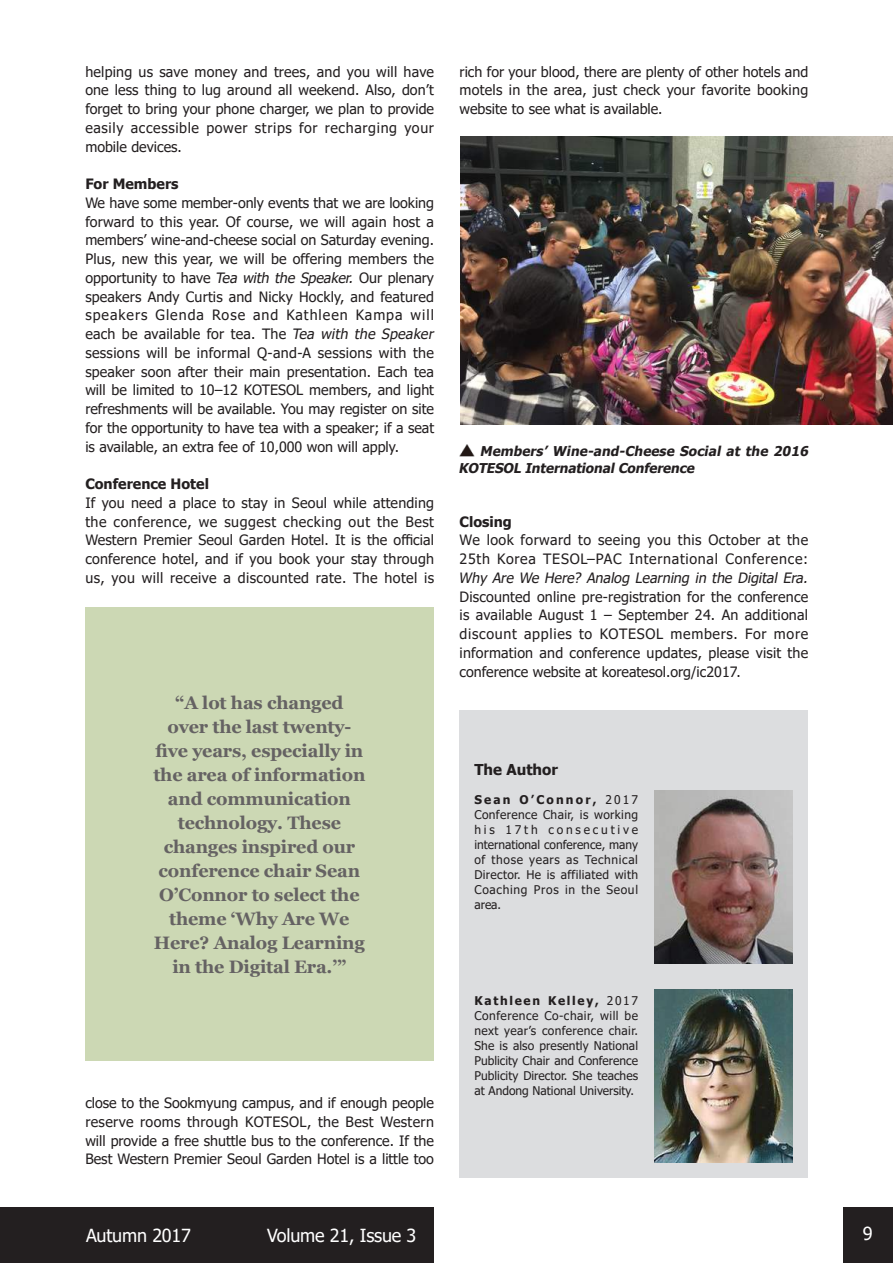
<style>
.page{position:relative;width:893px;height:1263px;background:#fff}
.page>*{position:absolute;margin:0;border:0;box-sizing:border-box;transform-origin:0 0}
.t1{font:700 18px/24px "Georgia";letter-spacing:-.01em;color:#231f20;text-align:center}
.t2{font:18px "Tahoma";letter-spacing:-.01em;color:#fff}
.t3{font:700 15px "Tahoma";color:#231f20}
.t4{font:14.25px/18.8px "Tahoma";letter-spacing:.01em;color:#231f20;text-align:justify}
.t5{font:14.25px/18.8px "Tahoma";letter-spacing:.035em;color:#231f20}
.t6{font:italic 14.25px "Tahoma";color:#231f20}
.t7{font:700 14.25px "Tahoma";color:#231f20}
.t8{font:italic 700 13.5px/16.5px "Tahoma";color:#231f20}
.t9{font:12px/15px "Tahoma";letter-spacing:.005em;color:#231f20;text-align:justify}
.s1{font-style:italic}
.s2{font-weight:700}
</style>
<div class="page">
<div style="left:843px;top:1208px;width:50px;height:55px;background:#231f20"></div>
<div style="left:1px;top:1208px;width:433px;height:55px;background:#231f20"></div>
<hr style="left:0;top:1208px;width:1px;height:55px;background:#231f20">
<div style="left:459px;top:710px;width:349px;height:468px;background:#dcdddf"></div>
<img style="left:654px;top:790px;width:138px;height:173px">
<img style="left:654px;top:989px;width:138px;height:173px">
<div style="left:85px;top:608px;width:349px;height:453px;background:#ccd8b4"></div>
<img style="left:460px;top:136px;width:433px;height:288px">
<img style="left:459px;top:445px;width:15px;height:11px">
<p class="t4" style="left:85px;top:63px;width:350px">helping us save money and trees, and you will have one less thing to lug around all weekend. Also, don’t forget to bring your phone charger, we plan to provide easily accessible power strips for recharging your mobile devices.</p>
<p class="t7" style="left:85px;top:174px;width:95px">For Members</p>
<p class="t4" style="left:85px;top:194px;width:353px;text-align:left">We have some member-only events that we are looking forward to this year. Of course, we will again host a members’ wine-and-cheese social on Saturday evening.<br>Plus, new this year, we will be offering members the opportunity to have <span class="s1">Tea with the Speaker.</span> Our plenary speakers Andy Curtis and Nicky Hockly, and featured speakers Glenda Rose and Kathleen Kampa will each be available for tea. The <span class="s1">Tea with the Speaker </span>sessions will be informal Q-and-A sessions with the speaker soon after their main presentation. Each tea will be limited to 10–12 KOTESOL members, and light refreshments will be available. You may register on site for the opportunity to have tea with a speaker; if a seat is available, an extra fee of 10,000 won will apply.</p>
<p class="t7" style="left:85px;top:474px;width:125px">Conference Hotel</p>
<p class="t4" style="left:85px;top:494px;width:350px">If you need a place to stay in Seoul while attending the conference, we suggest checking out the Best Western Premier Seoul Garden Hotel. It is the official conference hotel, and if you book your stay through us, you will receive a discounted rate. The hotel is</p>
<p class="t1" style="left:153px;top:690px;width:214px">“A lot has changed over the last twenty&shy;five years, especially in the area of information and communication technology. These changes inspired our conference chair Sean<br>O’Connor to select the theme ‘Why Are We<br>Here? Analog Learning in the Digital Era.’”</p>
<p class="t4" style="left:85px;top:1094px;width:350px">close to the Sookmyung campus, and if enough people reserve rooms through KOTESOL, the Best Western will provide a free shuttle bus to the conference. If the Best Western Premier Seoul Garden Hotel is a little too</p>
<p class="t4" style="left:460px;top:63px;width:350px">rich for your blood, there are plenty of other hotels and motels in the area, just check your favorite booking website to see what is available.</p>
<p class="t8" style="left:458px;top:444px;width:355px;text-indent:21px">Members’ Wine-and-Cheese Social at the 2016<br>KOTESOL InternationalConference</p>
<p class="t7" style="left:460px;top:511px;width:54px">Closing</p>
<p class="t5" style="left:460px;top:532px;width:350px">We look forward to seeing you this October at the<br>25th Korea TESOL–PAC International Conference:</p>
<p class="t6" style="left:459px;top:568px;width:354px">Why Are We Here? Analog Learning in the Digital Era.</p>
<p class="t4" style="left:460px;top:588px;width:350px">Discounted online pre-registration for the conference is available August 1 – September 24. An additional discount applies to KOTESOL members. For more information and conference updates, please visit the conference website at koreatesol.org/ic2017.</p>
<p class="t3" style="left:474px;top:759px;width:85px">The Author</p>
<p class="t9" style="left:474px;top:793px;width:165px"><span class="s2">Sean O’Connor,</span> 2017<br>Conference Chair, is working his 17th consecutive international conference, many of those years as Technical Director. He is affiliated with Coaching Pros in the Seoul area.</p>
<p class="t9" style="left:474px;top:994px;width:165px"><span class="s2">Kathleen Kelley,</span> 2017<br>Conference Co-chair, will be next year’s conference chair.<br>She is also presently National Publicity Chair and Conference Publicity Director. She teaches at Andong National University.</p>
<p class="t2" style="left:86px;top:1223px;width:107px">Autumn 2017</p>
<p class="t2" style="left:267px;top:1223px;width:151px">Volume 21, Issue 3</p>
<p class="t2" style="left:863px;top:1221px;width:11px">9</p>
</div>
